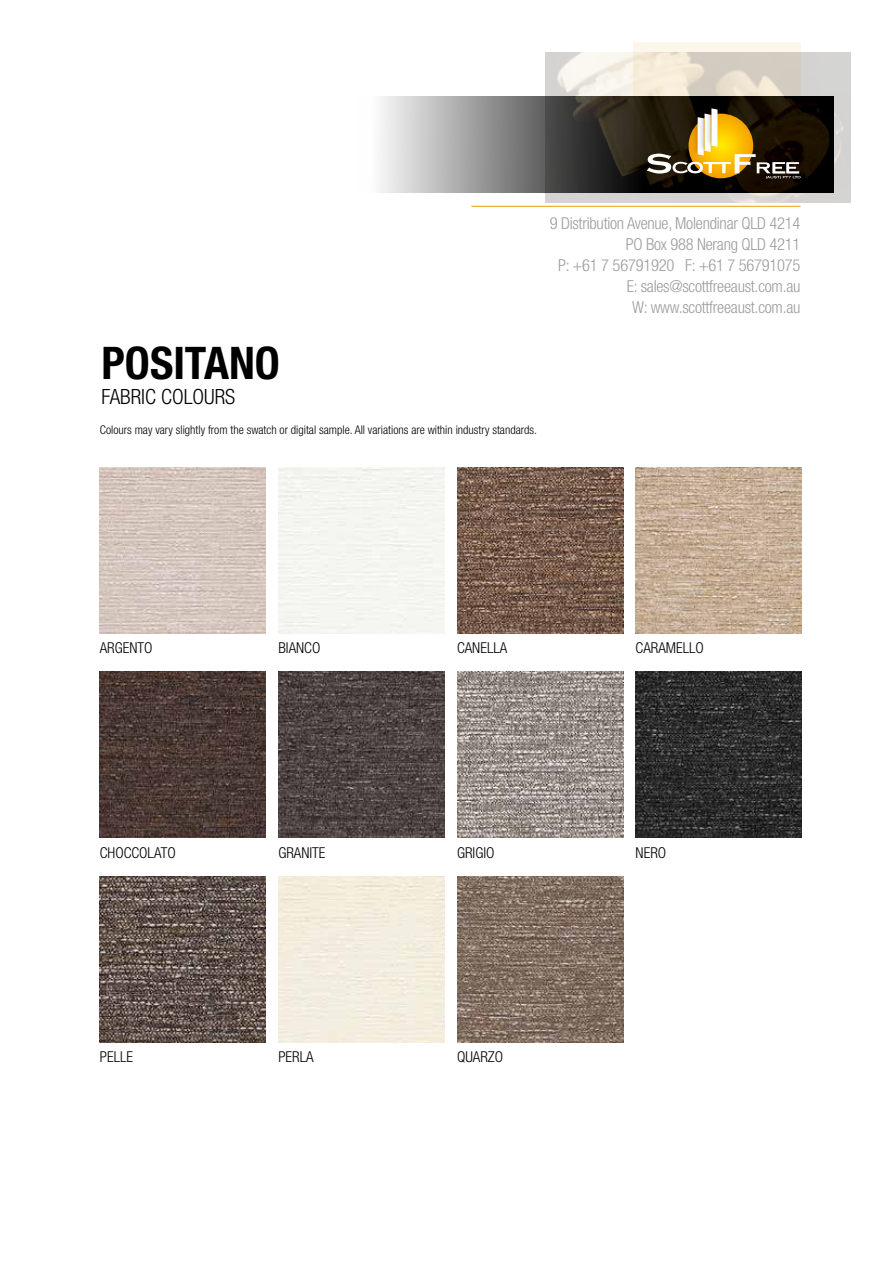
<style>
.page{position:relative;width:893px;height:1263px;background:#fff}
.page>*{position:absolute;margin:0;border:0;box-sizing:border-box;transform-origin:0 0}
.t1{font:700 condensed 45px "Helvetica Neue LT Pro";color:#000}
.t2{font:300 condensed 21px "Helvetica Neue LT Pro";color:#000}
.t3{font:300 condensed 16.5px/21px "Helvetica Neue LT Pro";letter-spacing:-.015em;color:#9d9d9c;text-align:right}
.t4{font:300 condensed 15px "Helvetica Neue LT Pro";color:#000}
.t5{font:300 condensed 12px "Helvetica Neue LT Pro";color:#000}
</style>
<div class="page">
<img style="left:100px;top:468px;width:166px;height:166px">
<img style="left:457px;top:468px;width:166px;height:166px">
<img style="left:636px;top:468px;width:166px;height:166px">
<img style="left:100px;top:672px;width:166px;height:166px">
<img style="left:278px;top:672px;width:166px;height:166px">
<img style="left:457px;top:672px;width:166px;height:166px">
<img style="left:636px;top:672px;width:166px;height:166px">
<img style="left:457px;top:876px;width:166px;height:166px">
<img style="left:100px;top:876px;width:166px;height:166px">
<hr style="left:471px;top:206px;width:330px;height:1px;background:#ea9f03">
<svg style="left:380px;top:97px;width:166px;height:96px;background:#a8a8a8"></svg>
<img style="left:546px;top:53px;width:304px;height:150px">
<svg style="left:633px;top:43px;width:168px;height:150px;background:#999285"></svg>
<div style="left:697px;top:106px;width:16px;height:48px;background:#000"></div>
<div style="left:704px;top:101px;width:16px;height:48px;background:#000"></div>
<svg style="left:647px;top:108px;width:154px;height:71px;background:#6c5829"></svg>
<h1 class="t1" style="left:102px;top:335px;width:180px">POSITANO</h1>
<p class="t2" style="left:102px;top:384px;width:135px">FABRIC COLOURS</p>
<p class="t5" style="left:100px;top:423px;width:439px">Colours may vary slightly from the swatch or digital sample. All variations are within industry standards.</p>
<p class="t3" style="left:550px;top:212px;width:252px">9 Distribution Avenue, Molendinar QLD 4214<br>PO Box 988 Nerang QLD 4211<br>P: +61 7 56791920 F: +61 7 56791075<br>E: sales@scottfreeaust.com.au<br>W: www.scottfreeaust.com.au</p>
<p class="t4" style="left:100px;top:639px;width:54px">ARGENTO</p>
<p class="t4" style="left:278px;top:639px;width:43px">BIANCO</p>
<p class="t4" style="left:457px;top:639px;width:52px">CANELLA</p>
<p class="t4" style="left:636px;top:639px;width:70px">CARAMELLO</p>
<p class="t4" style="left:100px;top:844px;width:77px">CHOCCOLATO</p>
<p class="t4" style="left:278px;top:844px;width:49px">GRANITE</p>
<p class="t4" style="left:457px;top:844px;width:39px">GRIGIO</p>
<p class="t4" style="left:636px;top:844px;width:32px">NERO</p>
<p class="t4" style="left:100px;top:1048px;width:35px">PELLE</p>
<p class="t4" style="left:278px;top:1048px;width:37px">PERLA</p>
<p class="t4" style="left:457px;top:1048px;width:48px">QUARZO</p>
</div>
